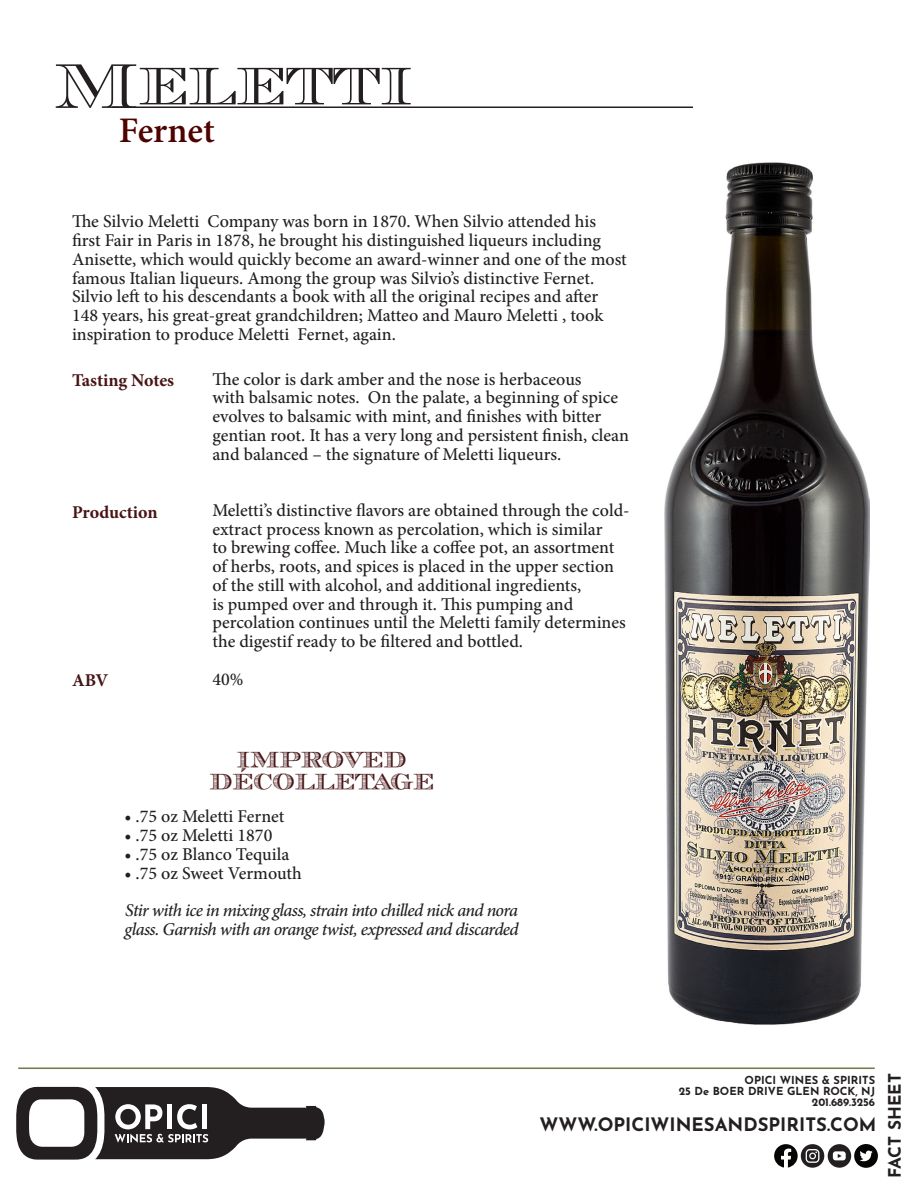
<style>
.page{position:relative;width:918px;height:1188px;background:#fff}
.page>*{position:absolute;margin:0;border:0;box-sizing:border-box;transform-origin:0 0}
.t1{font:60px "Chevalier Ope DCD";color:#231f20}
.t2{font:600 36px "Minion Pro";color:#4f0300}
.t3{font:21px/21.8px "Chevalier Str DCD";color:#481415;text-align:center}
.t4{font:700 18.6px "Josefin Sans";color:#231f20}
.t5{font:500 18px/18.8px "Minion Pro";color:#231f20}
.t6{font:italic 500 18px/18.8px "Minion Pro";letter-spacing:-.04em;color:#231f20}
.t7{font:700 18px "Minion Pro";letter-spacing:-.005em;color:#481415}
.t8{font:700 17.25px "Josefin Sans";color:#231f20}
.t9{font:700 11.1px/10.9px "Josefin Sans";color:#231f20;text-align:right}
</style>
<div class="page">
<img style="left:665px;top:162px;width:205px;height:863px">
<hr style="left:18px;top:1067px;width:857px;height:2px;background:#757b48">
<svg style="left:16px;top:1087px;width:309px;height:73px"></svg>
<svg style="left:801px;top:1144px;width:23px;height:24px"></svg>
<div style="left:828px;top:1144px;width:23px;height:24px;background:#231f20;border-radius:50%"></div>
<svg style="left:833px;top:1151px;width:13px;height:9px"></svg>
<svg style="left:806px;top:1149px;width:13px;height:14px"></svg>
<svg style="left:774px;top:1144px;width:24px;height:24px"></svg>
<div style="left:854px;top:1144px;width:24px;height:24px;background:#050504;border-radius:50%"></div>
<svg style="left:860px;top:1151px;width:13px;height:11px"></svg>
<hr style="left:112px;top:106px;width:581px;height:2px;background:#231f20">
<p class="t1" style="left:54px;top:47px;width:360px">Meletti</p>
<p class="t2" style="left:119px;top:106px;width:98px">Fernet</p>
<p class="t5" style="left:72px;top:212px;width:556px">The Silvio Meletti Company was born in 1870. When Silvio attended his first Fair in Paris in 1878, he brought his distinguished liqueurs including Anisette, which would quickly become an award-winner and one of the most famous Italian liqueurs. Among the group was Silvio’s distinctive Fernet.</p>
<p class="t5" style="left:72px;top:287px;width:533px">Silvio left to his descendants a book with all the original recipes and after<br>148 years, his great-great grandchildren; Matteo and Mauro Meletti , took inspiration to produce Meletti Fernet, again.</p>
<p class="t7" style="left:72px;top:368px;width:104px">Tasting Notes</p>
<p class="t7" style="left:72px;top:499px;width:87px">Production</p>
<p class="t7" style="left:72px;top:668px;width:38px">ABV</p>
<p class="t5" style="left:212px;top:370px;width:418px">The color is dark amber and the nose is herbaceous<br>with balsamic notes. On the palate, a beginning of spice evolves to balsamic with mint, and finishes with bitter gentian root. It has a very long and persistent finish, clean and balanced – the signature of Meletti liqueurs.</p>
<p class="t5" style="left:212px;top:501px;width:419px">Meletti’s distinctive flavors are obtained through the cold&shy;extract process known as percolation, which is similar<br>to brewing coffee. Much like a coffee pot, an assortment of herbs, roots, and spices is placed in the upper section of the still with alcohol, and additional ingredients,<br>is pumped over and through it. This pumping and percolation continues until the Meletti family determines the digestif ready to be filtered and bottled.</p>
<p class="t5" style="left:212px;top:670px;width:33px">40%</p>
<p class="t3" style="left:209px;top:749px;width:226px">IMPROVED<br>DÉCOLLETAGE</p>
<p class="t5" style="left:124px;top:807px;width:162px">• .75 oz Meletti Fernet</p>
<p class="t5" style="left:124px;top:826px;width:149px">• .75 oz Meletti 1870</p>
<p class="t5" style="left:124px;top:845px;width:167px">• .75 oz Blanco Tequila</p>
<p class="t5" style="left:124px;top:864px;width:179px">• .75 oz Sweet Vermouth</p>
<p class="t6" style="left:125px;top:901px;width:396px">Stir with ice in mixing glass, strain into chilled nick and nora glass. Garnish with an orange twist, expressed and discarded</p>
<p class="t9" style="left:679px;top:1073px;width:198px">OPICI WINES &amp; SPIRITS<br>25 De BOER DRIVE GLEN ROCK, NJ<br>201.689.3256</p>
<p class="t8" style="left:880px;top:1178px;width:106px;rotate:-90deg">FACT SHEET</p>
<p class="t4" style="left:540px;top:1108px;width:338px">WWW.OPICIWINESANDSPIRITS.COM</p>
</div>
